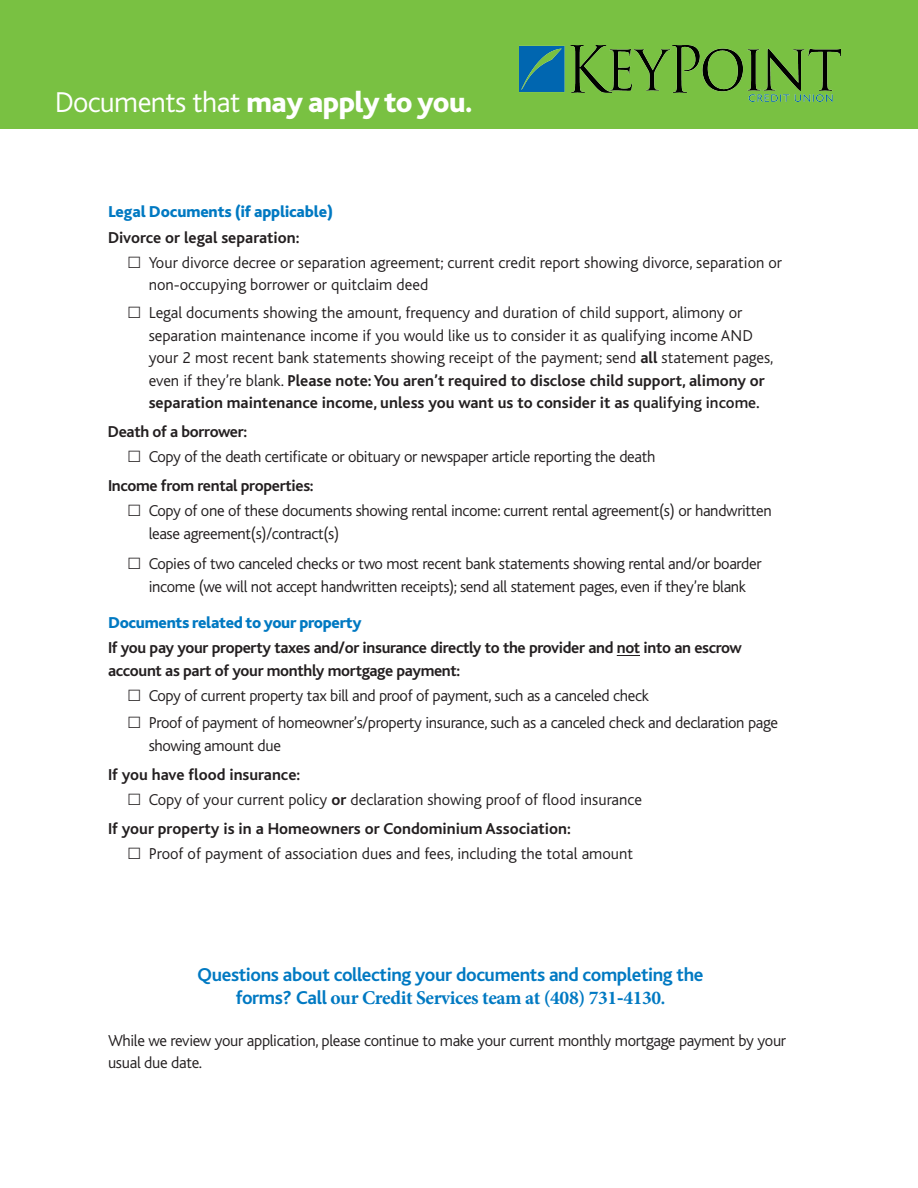
<style>
.page{position:relative;width:918px;height:1188px;background:#fff}
.page>*{position:absolute;margin:0;border:0;box-sizing:border-box;transform-origin:0 0}
.t1{font:800 30px "Bliss 2";letter-spacing:-.02em;color:#fff}
.t2{font:700 19.5px "Bliss";letter-spacing:-.02em;color:#0079c2}
.t3{font:700 19.5px "Minion Pro";letter-spacing:-.02em;color:#0079c2}
.t4{font:300 16.5px/24.6px "Bliss";color:#231f20}
.t5{font:300 16.5px/24.6px "Bliss";letter-spacing:-.02em;color:#231f20}
.t6{font:700 16.5px/22.5px "Bliss";letter-spacing:-.02em;color:#231f20}
.t7{font:800 16.5px "Bliss 2";letter-spacing:-.02em;color:#0079c2}
.s1{font-family:"Bliss";font-weight:300}
.s2{font-weight:700}
.s3{font-family:"European Pi Three";font-weight:400}
.s4{font-weight:500}
.s5{font-family:"Bliss"}
</style>
<div class="page">
<div style="left:0;top:0;width:918px;height:129px;background:#79c142"></div>
<svg style="left:617px;top:655px;width:23px;height:1px"></svg>
<img style="left:519px;top:46px;width:322px;height:56px">
<h1 class="t1" style="left:55px;top:83px;width:420px"><span class="s1">Documents that</span> may apply to you.</h1>
<p class="t7" style="left:108px;top:202px;width:227px">Legal Documents (if applicable)</p>
<p class="t4" style="left:128px;top:226px;width:656px;text-indent:-20px"><span class="s2">Divorce or legal separation:<br></span><span class="s3">l</span> Your divorce decree or separation agreement; current credit report showing divorce, separation or</p>
<p class="t4" style="left:128px;top:271px;width:616px;line-height:27.9px;text-indent:21px">non-occupying borrower or quitclaim deed<br><span class="s3">l</span> Legal documents showing the amount, frequency and duration of child support, alimony or</p>
<p class="t4" style="left:149px;top:324px;width:626px;line-height:22.5px">separation maintenance income if you would like us to consider it as qualifying income AND your 2 most recent bank statements showing receipt of the payment; send <span class="s2">all</span> statement pages, even if they’re blank. <span class="s2">Please note: You aren’t required to disclose child support, alimony or separation maintenance income, unless you want us to consider it as</span> <span class="s4">qualifying income.</span></p>
<p class="t5" style="left:128px;top:420px;width:529px;text-indent:-20px"><span class="s2">Death of a borrower:<br></span><span class="s3">l</span> Copy of the death certificate or obituary or newspaper article reporting the death</p>
<p class="t5" style="left:128px;top:474px;width:646px;text-indent:-20px"><span class="s2">Income from rental properties:<br></span><span class="s3">l</span> Copy of one of these documents showing rental income: current rental agreement(s) or handwritten</p>
<p class="t5" style="left:128px;top:518px;width:636px;line-height:30.6px;text-indent:21px">lease agreement(s)/contract(s)<br><span class="s3">l</span> Copies of two canceled checks or two most recent bank statements showing rental and/or boarder</p>
<p class="t5" style="left:149px;top:574px;width:599px">income (we will not accept handwritten receipts); send all statement pages, even if they’re blank</p>
<p class="t7" style="left:108px;top:612px;width:255px">Documents related to your property</p>
<p class="t6" style="left:108px;top:637px;width:636px">If you pay your property taxes and/or insurance directly to the provider and not into an escrow account as part of your monthly mortgage payment:</p>
<p class="t5" style="left:128px;top:682px;width:652px;line-height:27.9px"><span class="s3">l</span> Copy of current property tax bill and proof of payment, such as a canceled check<br><span class="s3">l</span> Proof of payment of homeowner’s/property insurance, such as a canceled check and declaration page</p>
<p class="t5" style="left:149px;top:734px;width:134px">showing amount due</p>
<p class="t4" style="left:128px;top:763px;width:516px;text-indent:-20px"><span class="s2">If you have flood insurance:<br></span><span class="s3">l</span> Copy of your current policy <span class="s2">or</span> declaration showing proof of flood insurance</p>
<p class="t4" style="left:128px;top:817px;width:507px;text-indent:-20px"><span class="s2">If your property is in a Homeowners or Condominium Association:<br></span><span class="s3">l</span> Proof of payment of association dues and fees, including the total amount</p>
<p class="t2" style="left:198px;top:965px;width:507px">Questions about collecting your documents and completing the</p>
<p class="t3" style="left:236px;top:984px;width:431px"><span class="s5">forms? Call</span> our Credit Services team at (408) 731<span class="s5">-</span>4130<span class="s5">.</span></p>
<p class="t5" style="left:108px;top:1030px;width:680px;line-height:21.8px">While we review your application, please continue to make your current monthly mortgage payment by your usual due date.</p>
</div>
